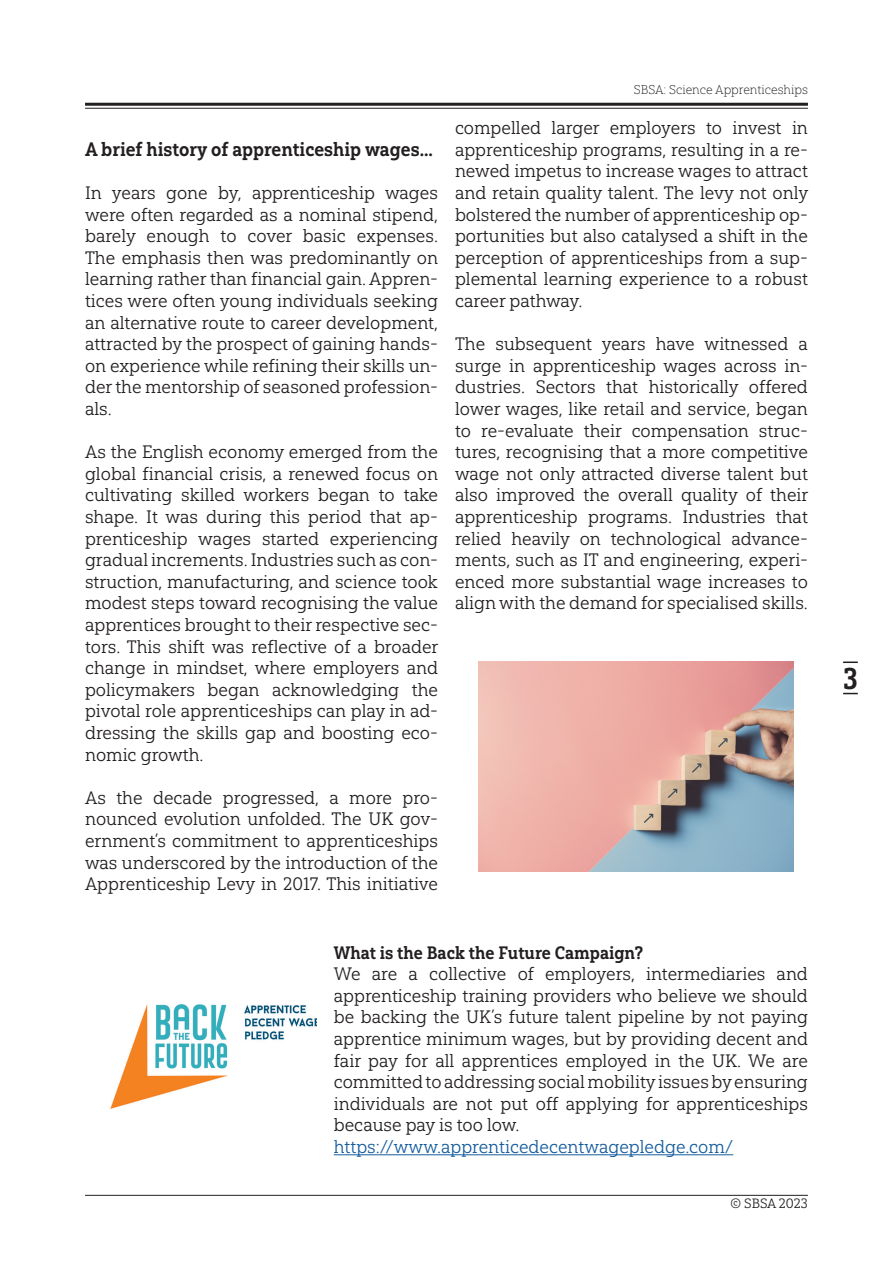
<style>
.page{position:relative;width:893px;height:1263px;background:#fff}
.page>*{position:absolute;margin:0;border:0;box-sizing:border-box;transform-origin:0 0}
.t1{font:30px "Yorkten Slab Con Bol";color:#231f20}
.Body{font:19.5px "Yorkten Slab Con Bol";color:#231f20}
.Body-2{font:18px/21.6px "Yorkten Slab Nor Boo";color:#231f20;text-align:justify}
.Quote_-_left{font:18px/21.6px "Yorkten Slab Nor Boo";color:#231f20;text-align:justify}
.Quote_-_left-2{font:18px "Yorkten Slab Nor Boo";color:#175d9e}
.Quote_-_left-3{font:18px "Yorkten Slab Con Bol";color:#231f20}
.Body-3{font:13.5px "Yorkten Slab Nor Boo";color:#231f20}
.Header_-_text{font:12.75px "Yorkten Slab Nor Thi";color:#231f20}
</style>
<div class="page">
<hr style="left:85px;top:1195px;width:723px;height:1px;background:#231f20">
<hr style="left:334px;top:1154px;width:399px;height:1px;background:#175d9e">
<img style="left:110px;top:1004px;width:207px;height:105px">
<img style="left:478px;top:661px;width:316px;height:211px">
<svg style="left:843px;top:661px;width:15px;height:2px"></svg>
<svg style="left:843px;top:693px;width:15px;height:1px"></svg>
<hr style="left:85px;top:103px;width:723px;height:3px;background:#231f20">
<hr style="left:85px;top:108px;width:723px;height:1px;background:#231f20">
<p class="Body" style="left:85px;top:137px;width:349px">A brief history of apprenticeship wages...</p>
<p class="Body-2" style="left:85px;top:182px;width:354px">In years gone by, apprenticeship wages were often regarded as a nominal stipend, barely enough to cover basic expenses.<br>The emphasis then was predominantly on learning rather than financial gain. Appren&shy;tices were often young individuals seeking an alternative route to career development, attracted by the prospect of gaining hands&shy;on experience while refining their skills un&shy;der the mentorship of seasoned profession&shy;als.</p>
<p class="Body-2" style="left:85px;top:441px;width:355px">As the English economy emerged from the global financial crisis, a renewed focus on cultivating skilled workers began to take shape. It was during this period that ap&shy;prenticeship wages started experiencing gradual increments. Industries such as con&shy;struction, manufacturing, and science took modest steps toward recognising the value apprentices brought to their respective sec&shy;tors. This shift was reflective of a broader change in mindset, where employers and policymakers began acknowledging the pivotal role apprenticeships can play in ad&shy;dressing the skills gap and boosting eco&shy;nomic growth.</p>
<p class="Body-2" style="left:85px;top:787px;width:354px">As the decade progressed, a more pro&shy;nounced evolution unfolded. The UK gov&shy;ernment’s commitment to apprenticeships was underscored by the introduction of the Apprenticeship Levy in 2017. This initiative</p>
<p class="Header_-_text" style="left:634px;top:82px;width:176px">SBSA: Science Apprenticeships</p>
<p class="Body-2" style="left:455px;top:117px;width:355px">compelled larger employers to invest in apprenticeship programs, resulting in a re&shy;newed impetus to increase wages to attract and retain quality talent. The levy not only bolstered the number of apprenticeship op&shy;portunities but also catalysed a shift in the perception of apprenticeships from a sup&shy;plemental learning experience to a robust career pathway.</p>
<p class="Body-2" style="left:455px;top:333px;width:355px">The subsequent years have witnessed a surge in apprenticeship wages across in&shy;dustries. Sectors that historically offered lower wages, like retail and service, began to re-evaluate their compensation struc&shy;tures, recognising that a more competitive wage not only attracted diverse talent but also improved the overall quality of their apprenticeship programs. Industries that relied heavily on technological advance&shy;ments, such as IT and engineering, experi&shy;enced more substantial wage increases to align with the demand for specialised skills.</p>
<p class="Quote_-_left-3" style="left:334px;top:941px;width:311px">What is the Back the Future Campaign?</p>
<p class="Quote_-_left" style="left:334px;top:963px;width:476px">We are a collective of employers, intermediaries and apprenticeship training providers who believe we should be backing the UK’s future talent pipeline by not paying apprentice minimum wages, but by providing decent and fair pay for all apprentices employed in the UK. We are committed to addressing social mobility issues by ensuring individuals are not put off applying for apprenticeships because pay is too low.</p>
<p class="Quote_-_left-2" style="left:334px;top:1136px;width:401px">https://www.apprenticedecentwagepledge.com/</p>
<p class="Body-3" style="left:731px;top:1196px;width:78px">© SBSA 2023</p>
<h1 class="t1" style="left:843px;top:660px;width:16px">3</h1>
</div>
